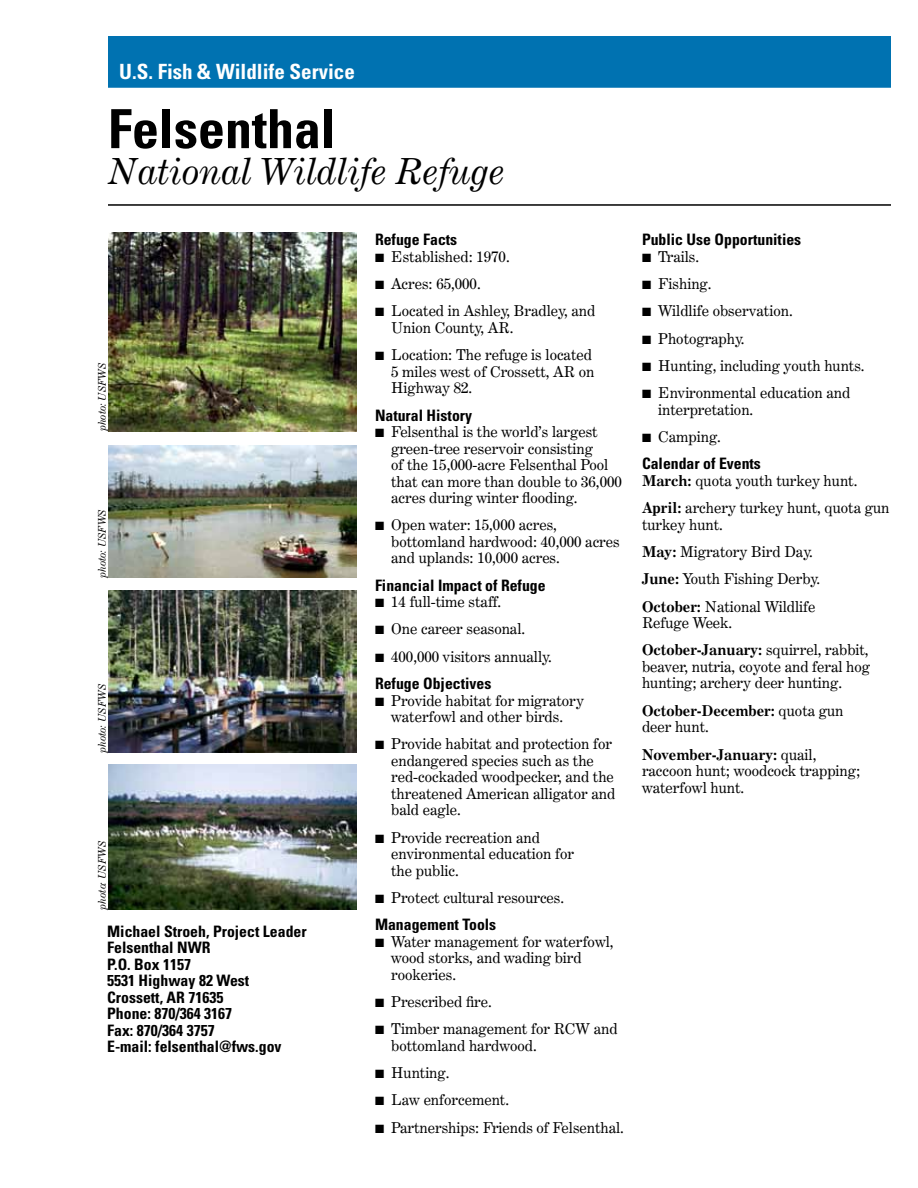
<style>
.page{position:relative;width:918px;height:1188px;background:#fff}
.page>*{position:absolute;margin:0;border:0;box-sizing:border-box;transform-origin:0 0}
.t1{font:700 condensed 54px "Univers";color:#000}
.t2{font:italic 36px "Century Expanded BT";color:#000}
.t3{font:700 condensed 21px "Univers";color:#fff}
.t4{font:700 condensed 15.75px/16.5px "Univers";color:#000}
.t5{font:15px/16.5px "Century Expanded BT";color:#000}
.t6{font:700 15px/16.5px "Century Expanded BT";color:#000}
.t7{font:italic 10.5px "Century Expanded BT";color:#000}
.s1{font-weight:700}
.s2{font-weight:400}
</style>
<div class="page">
<div style="left:108px;top:36px;width:783px;height:52px;background:#0072b1;border:2px solid #0072b1"></div>
<hr style="left:108px;top:204px;width:783px;height:2px;background:#000">
<img style="left:108px;top:233px;width:248px;height:198px">
<img style="left:108px;top:446px;width:248px;height:132px">
<img style="left:108px;top:764px;width:248px;height:146px">
<img style="left:108px;top:591px;width:248px;height:162px">
<h3 class="t3" style="left:119px;top:59px;width:237px">U.S. Fish &amp; Wildlife Service</h3>
<h1 class="t1" style="left:108px;top:96px;width:229px">Felsenthal</h1>
<h2 class="t2" style="left:108px;top:149px;width:398px">National Wildlife Refuge</h2>
<p class="t7" style="left:96px;top:431px;width:70px;rotate:-90deg">photo: USFWS</p>
<p class="t7" style="left:96px;top:578px;width:70px;rotate:-90deg">photo: USFWS</p>
<p class="t7" style="left:96px;top:753px;width:70px;rotate:-90deg">photo: USFWS</p>
<p class="t7" style="left:96px;top:910px;width:70px;rotate:-90deg">photo: USFWS</p>
<p class="t4" style="left:107px;top:923px;width:201px">Michael Stroeh, Project Leader<br>Felsenthal NWR<br>P.O. Box 1157<br>5531 Highway 82 West<br>Crossett, AR 71635<br>Phone: 870/364 3167<br>Fax: 870/364 3757<br>E-mail: felsenthal@fws.gov</p>
<p class="t4" style="left:375px;top:231px;width:84px">Refuge Facts</p>
<p class="t5" style="left:375px;top:248px;width:136px">■ Established: 1970.</p>
<p class="t5" style="left:375px;top:275px;width:107px">■ Acres: 65,000.</p>
<p class="t5" style="left:391px;top:303px;width:206px;text-indent:-16px">■ Located in Ashley, Bradley, and<br>Union County, AR.</p>
<p class="t5" style="left:391px;top:347px;width:205px;text-indent:-16px">■ Location: The refuge is located<br>5 miles west of Crossett, AR on<br>Highway 82.</p>
<p class="t4" style="left:375px;top:407px;width:99px">Natural History</p>
<p class="t5" style="left:391px;top:423px;width:232px;text-indent:-16px">■ Felsenthal is the world’s largest green-tree reservoir consisting<br>of the 15,000-acre Felsenthal Pool that can more than double to 36,000 acres during winter flooding.</p>
<p class="t5" style="left:391px;top:517px;width:230px;text-indent:-16px">■ Open water: 15,000 acres, bottomland hardwood: 40,000 acres and uplands: 10,000 acres.</p>
<p class="t4" style="left:375px;top:577px;width:172px">Financial Impact of Refuge</p>
<p class="t5" style="left:375px;top:593px;width:128px">■ 14 full-time staff.</p>
<p class="t5" style="left:375px;top:621px;width:152px">■ One career seasonal.</p>
<p class="t5" style="left:375px;top:648px;width:178px">■ 400,000 visitors annually.</p>
<p class="t4" style="left:375px;top:675px;width:118px">Refuge Objectives</p>
<p class="t5" style="left:375px;top:692px;width:211px;text-align:center">■ Provide habitat for migratory waterfowl and other birds.</p>
<p class="t5" style="left:391px;top:736px;width:226px;text-indent:-16px">■ Provide habitat and protection for endangered species such as the red-cockaded woodpecker, and the threatened American alligator and bald eagle.</p>
<p class="t5" style="left:391px;top:829px;width:184px;text-indent:-16px">■ Provide recreation and environmental education for the public.</p>
<p class="t5" style="left:375px;top:889px;width:191px">■ Protect cultural resources.</p>
<p class="t4" style="left:375px;top:916px;width:123px">Management Tools</p>
<p class="t5" style="left:391px;top:933px;width:224px;text-indent:-16px">■ Water management for waterfowl, wood storks, and wading bird rookeries.</p>
<p class="t5" style="left:375px;top:993px;width:118px">■ Prescribed fire.</p>
<p class="t5" style="left:391px;top:1021px;width:228px;text-indent:-16px">■ Timber management for RCW and bottomland hardwood.</p>
<p class="t5" style="left:375px;top:1064px;width:76px">■ Hunting.</p>
<p class="t5" style="left:375px;top:1092px;width:136px">■ Law enforcement.</p>
<p class="t5" style="left:375px;top:1119px;width:250px">■ Partnerships: Friends of Felsenthal.</p>
<p class="t4" style="left:642px;top:231px;width:161px">Public Use Opportunities</p>
<p class="t5" style="left:642px;top:248px;width:59px">■ Trails.</p>
<p class="t5" style="left:642px;top:275px;width:71px">■ Fishing.</p>
<p class="t5" style="left:642px;top:303px;width:152px">■ Wildlife observation.</p>
<p class="t5" style="left:642px;top:330px;width:104px">■ Photography.</p>
<p class="t5" style="left:642px;top:357px;width:224px">■ Hunting, including youth hunts.</p>
<p class="t5" style="left:658px;top:385px;width:194px;text-indent:-16px">■ Environmental education and interpretation.</p>
<p class="t5" style="left:642px;top:428px;width:80px">■ Camping.</p>
<p class="t4" style="left:642px;top:456px;width:120px">Calendar of Events</p>
<p class="t5" style="left:642px;top:467px;width:249px;line-height:27.3px"><span class="s1">March:</span> quota youth turkey hunt.<br><span class="s1">April:</span> archery turkey hunt, quota gun</p>
<p class="t5" style="left:642px;top:511px;width:180px;line-height:27.3px">turkey hunt.<br><span class="s1">May:</span> Migratory Bird Day.<br><span class="s1">June:</span> Youth Fishing Derby.<br><span class="s1">October:</span> National Wildlife</p>
<p class="t5" style="left:642px;top:609px;width:228px;line-height:27.3px">Refuge Week.<br><span class="s1">October-January:</span> squirrel, rabbit,</p>
<p class="t5" style="left:642px;top:658px;width:230px">beaver, nutria, coyote and feral hog hunting; archery deer hunting.</p>
<p class="t6" style="left:642px;top:702px;width:203px">October-December: <span class="s2">quota gun deer hunt.</span></p>
<p class="t5" style="left:642px;top:746px;width:220px"><span class="s1">November-January:</span> quail, raccoon hunt; woodcock trapping; waterfowl hunt.</p>
</div>
